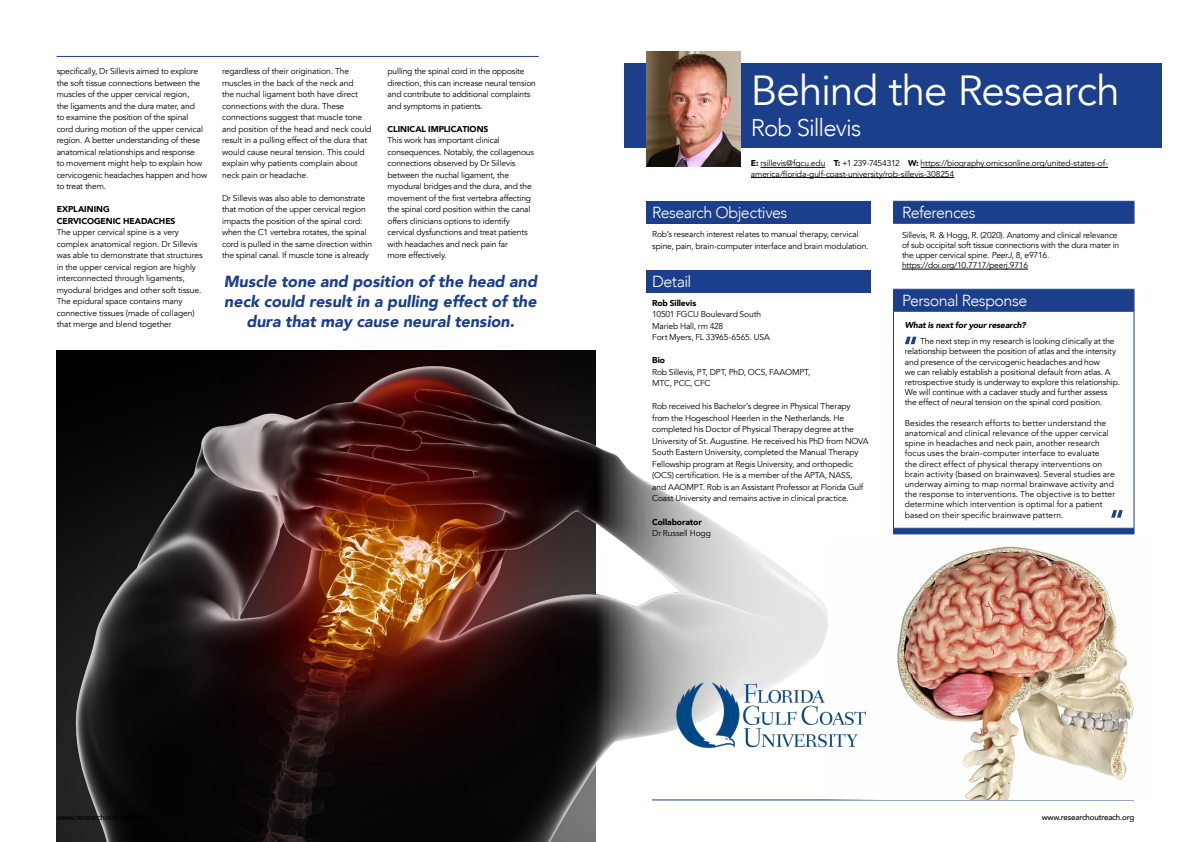
<style>
.page{position:relative;width:1191px;height:842px;background:#fff}
.page>*{position:absolute;margin:0;border:0;box-sizing:border-box;transform-origin:0 0}
.t1{font:42px "Avenir";letter-spacing:-.02em;color:#fff}
.t2{font:300 24px "Avenir";letter-spacing:-.04em;color:#fff}
.t3{font:italic 900 16px/20px "Avenir";color:#1c3f8b;text-align:center}
.t4{font:300 16px "Avenir";letter-spacing:-.03em;color:#fff}
.t5{font:8.5px/11.5px "Avenir";letter-spacing:-.015em;color:#000}
.t6{font:8.5px/10.2px "Avenir";letter-spacing:.005em;color:#000}
.t7{font:900 8.5px/11.5px "Avenir";letter-spacing:-.01em;color:#000}
.t8{font:italic 900 8.5px "Avenir";letter-spacing:-.015em;color:#000}
.t9{font:500 8px "Avenir";letter-spacing:-.025em;color:#000}
.s1{font-weight:900}
.s2{font-style:italic}
</style>
<div class="page">
<hr style="left:652px;top:800px;width:482px;height:1px;background:#1c3f8b">
<div style="left:646px;top:270px;width:224px;height:22px;background:#1c3f8b"></div>
<div style="left:646px;top:201px;width:224px;height:22px;background:#1c3f8b"></div>
<div style="left:624px;top:63px;width:537px;height:84px;background:#1c3f8b"></div>
<hr style="left:57px;top:56px;width:482px;height:1px;background:#1c3f8b">
<img style="left:595px;top:446px;width:233px;height:318px">
<img style="left:828px;top:546px;width:306px;height:254px">
<img style="left:646px;top:51px;width:95px;height:115px">
<div style="left:894px;top:202px;width:239px;height:332px;background:#1c3f8b"></div>
<svg style="left:893px;top:224px;width:241px;height:304px"></svg>
<svg style="left:893px;top:202px;width:1px;height:21px"></svg>
<hr style="left:893px;top:201px;width:241px;height:1px;background:#1c3f8b">
<svg style="left:1133px;top:202px;width:1px;height:21px"></svg>
<hr style="left:893px;top:223px;width:241px;height:1px;background:#1c3f8b">
<svg style="left:893px;top:290px;width:1px;height:21px"></svg>
<hr style="left:893px;top:289px;width:241px;height:1px;background:#1c3f8b">
<svg style="left:1133px;top:289px;width:1px;height:22px"></svg>
<hr style="left:893px;top:312px;width:1px;height:216px;background:#1c3f8b">
<hr style="left:893px;top:311px;width:241px;height:1px;background:#1c3f8b">
<hr style="left:1133px;top:312px;width:1px;height:216px;background:#1c3f8b">
<hr style="left:893px;top:528px;width:241px;height:1px;background:#1c3f8b">
<hr style="left:893px;top:534px;width:241px;height:1px;background:#1c3f8b">
<hr style="left:902px;top:269px;width:126px;height:1px;background:#000">
<svg style="left:905px;top:337px;width:11px;height:7px"></svg>
<svg style="left:1111px;top:510px;width:11px;height:8px"></svg>
<hr style="left:760px;top:167px;width:65px;height:1px;background:#000">
<hr style="left:920px;top:167px;width:188px;height:1px;background:#000">
<hr style="left:751px;top:177px;width:203px;height:1px;background:#000">
<img style="left:57px;top:350px;width:538px;height:492px">
<img style="left:675px;top:678px;width:192px;height:78px">
<p class="t5" style="left:57px;top:66px;width:152px">specifically, Dr Sillevis aimed to explore the soft tissue connections between the muscles of the upper cervical region,<br>the ligaments and the dura mater, and<br>to examine the position of the spinal cord during motion of the upper cervical region. A better understanding of these anatomical relationships and response<br>to movement might help to explain how cervicogenic headaches happen and how to treat them.</p>
<p class="t7" style="left:57px;top:203px;width:120px">EXPLAINING<br>CERVICOGENIC HEADACHES</p>
<p class="t5" style="left:57px;top:227px;width:147px">The upper cervical spine is a very complex anatomical region. Dr Sillevis was able to demonstrate that structures in the upper cervical region are highly interconnected through ligaments, myodural bridges and other soft tissue.<br>The epidural space contains many connective tissues (made of collagen) that merge and blend together</p>
<p class="t5" style="left:222px;top:66px;width:151px">regardless of their origination. The muscles in the back of the neck and<br>the nuchal ligament both have direct connections with the dura. These connections suggest that muscle tone and position of the head and neck could result in a pulling effect of the dura that would cause neural tension. This could explain why patients complain about neck pain or headache.</p>
<p class="t5" style="left:222px;top:192px;width:152px">Dr Sillevis was also able to demonstrate that motion of the upper cervical region impacts the position of the spinal cord: when the C1 vertebra rotates, the spinal cord is pulled in the same direction within the spinal canal. If muscle tone is already</p>
<p class="t5" style="left:387px;top:66px;width:150px">pulling the spinal cord in the opposite direction, this can increase neural tension and contribute to additional complaints and symptoms in patients.</p>
<p class="t7" style="left:387px;top:123px;width:102px">CLINICAL IMPLICATIONS</p>
<p class="t5" style="left:387px;top:135px;width:148px">This work has important clinical consequences. Notably, the collagenous connections observed by Dr Sillevis between the nuchal ligament, the myodural bridges and the dura, and the movement of the first vertebra affecting the spinal cord position within the canal offers clinicians options to identify cervical dysfunctions and treat patients with headaches and neck pain far<br>more effectively.</p>
<h3 class="t3" style="left:224px;top:271px;width:315px">Muscle tone and position of the head and neck could result in a pulling effect of the dura that may cause neural tension.</h3>
<h1 class="t1" style="left:751px;top:65px;width:370px">Behind the Research</h1>
<h2 class="t2" style="left:751px;top:113px;width:112px">Rob Sillevis</h2>
<p class="t5" style="left:751px;top:158px;width:358px;line-height:10.2px"><span class="s1">E:</span> rsillevis@fgcu.edu <span class="s1">T:</span> +1 239-7454312 <span class="s1">W:</span> https://biography.omicsonline.org/united-states-of&shy;america/florida-gulf-coast-university/rob-sillevis-308254</p>
<h3 class="t4" style="left:652px;top:203px;width:137px">Research Objectives</h3>
<p class="t5" style="left:652px;top:229px;width:218px">Rob’s research interest relates to manual therapy, cervical spine, pain, brain-computer interface and brain modulation.</p>
<h3 class="t4" style="left:652px;top:272px;width:41px">Detail</h3>
<p class="t7" style="left:652px;top:297px;width:46px">Rob Sillevis</p>
<p class="t5" style="left:652px;top:309px;width:119px">10501 FGCU Boulevard South<br>Marieb Hall, rm 428<br>Fort Myers, FL 33965-6565. USA</p>
<p class="t7" style="left:652px;top:354px;width:14px">Bio</p>
<p class="t5" style="left:652px;top:366px;width:160px">Rob Sillevis, PT, DPT, PhD, OCS, FAAOMPT,<br>MTC, PCC, CFC</p>
<p class="t5" style="left:652px;top:401px;width:218px">Rob received his Bachelor’s degree in Physical Therapy from the Hogeschool Heerlen in the Netherlands. He completed his Doctor of Physical Therapy degree at the University of St. Augustine. He received his PhD from NOVA South Eastern University, completed the Manual Therapy Fellowship program at Regis University, and orthopedic (OCS) certification. He is a member of the APTA, NASS,<br>and AAOMPT. Rob is an Assistant Professor at Florida Gulf Coast University and remains active in clinical practice.</p>
<p class="t7" style="left:652px;top:516px;width:51px">Collaborator</p>
<p class="t5" style="left:652px;top:527px;width:60px">Dr Russell Hogg</p>
<h3 class="t4" style="left:902px;top:203px;width:75px">References</h3>
<p class="t5" style="left:902px;top:230px;width:219px;line-height:10.2px">Sillevis, R. &amp; Hogg, R. (2020). Anatomy and clinical relevance of sub occipital soft tissue connections with the dura mater in the upper cervical spine. <span class="s2">PeerJ,</span> 8, e9716. https://doi.org/10.7717/peerj.9716</p>
<h3 class="t4" style="left:902px;top:291px;width:127px">Personal Response</h3>
<p class="t8" style="left:905px;top:318px;width:123px">What is next for your research?</p>
<p class="t5" style="left:905px;top:336px;width:217px;line-height:10.2px;text-indent:15px">The next step in my research is looking clinically at the relationship between the position of atlas and the intensity and presence of the cervicogenic headaches and how<br>we can reliably establish a positional default from atlas. A retrospective study is underway to explore this relationship.<br>We will continue with a cadaver study and further assess the effect of neural tension on the spinal cord position.</p>
<p class="t6" style="left:905px;top:418px;width:212px">Besides the research efforts to better understand the anatomical and clinical relevance of the upper cervical spine in headaches and neck pain, another research focus uses the brain-computer interface to evaluate<br>the direct effect of physical therapy interventions on brain activity (based on brainwaves). Several studies are underway aiming to map normal brainwave activity and the response to interventions. The objective is to better determine which intervention is optimal for a patient based on their specific brainwave pattern.</p>
<p class="t9" style="left:57px;top:810px;width:94px">www.researchoutreach.org</p>
<p class="t9" style="left:1041px;top:810px;width:94px">www.researchoutreach.org</p>
</div>
